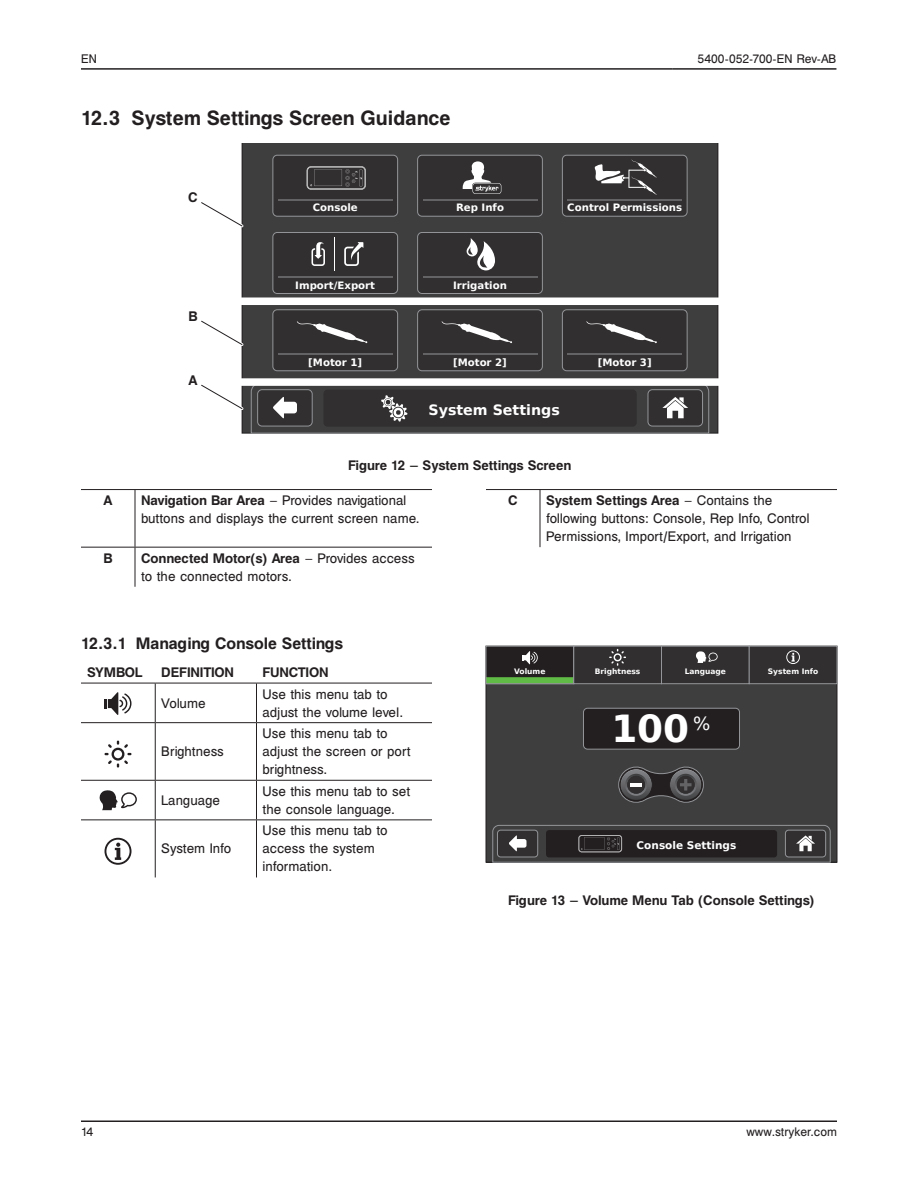
<style>
.page{position:relative;width:918px;height:1188px;background:#fff}
.page>*{position:absolute;margin:0;border:0;box-sizing:border-box;transform-origin:0 0}
.t1{font:700 37.35px "DejaVu Sans";color:#fff}
.t2{font:700 22.5px "Helen Pro";color:#231f20}
.t3{font:700 18px "Helen Pro";color:#231f20}
.t4{font:15px/18px "Helen Pro";color:#231f20}
.t5{font:700 15px "Helen Pro";letter-spacing:-.01em;color:#231f20}
.t6{font:700 14.25px "DejaVu Sans";color:#fff}
.t7{font:13.5px "Helen Pro";color:#231f20}
.t8{font:700 10.5px "DejaVu Sans";color:#fff}
.t9{font:700 10.2px "DejaVu Sans";color:#fff}
.t10{font:700 7.5px "DejaVu Sans";color:#fff}
.s1{font-weight:700}
</style>
<div class="page">
<hr style="left:81px;top:1120px;width:54px;height:2px;background:#231f20">
<hr style="left:135px;top:1120px;width:594px;height:2px;background:#231f20">
<hr style="left:729px;top:1120px;width:108px;height:2px;background:#231f20">
<hr style="left:81px;top:68px;width:108px;height:2px;background:#231f20">
<hr style="left:189px;top:68px;width:484px;height:2px;background:#231f20">
<hr style="left:673px;top:68px;width:163px;height:2px;background:#231f20">
<div style="left:242px;top:143px;width:476px;height:291px;background:#3e3e3f"></div>
<div style="left:273px;top:155px;width:125px;height:61px;background:#312f30;border-radius:4px"></div>
<div style="left:272px;top:155px;width:126px;height:62px;border:1px solid #939598;border-radius:4px"></div>
<div style="left:562px;top:155px;width:125px;height:61px;background:#312f30;border-radius:4px"></div>
<div style="left:562px;top:155px;width:126px;height:62px;border:1px solid #939598;border-radius:4px"></div>
<div style="left:562px;top:310px;width:125px;height:61px;background:#312f30;border-radius:4px"></div>
<div style="left:562px;top:309px;width:126px;height:62px;border:1px solid #939598;border-radius:4px"></div>
<div style="left:273px;top:232px;width:125px;height:62px;background:#312f30;border-radius:4px"></div>
<div style="left:272px;top:232px;width:126px;height:62px;border:1px solid #939598;border-radius:4px"></div>
<div style="left:273px;top:310px;width:125px;height:61px;background:#312f30;border-radius:4px"></div>
<div style="left:272px;top:309px;width:126px;height:62px;border:1px solid #939598;border-radius:4px"></div>
<div style="left:418px;top:155px;width:124px;height:61px;background:#312f30;border-radius:4px"></div>
<div style="left:417px;top:155px;width:126px;height:62px;border:1px solid #939598;border-radius:4px"></div>
<div style="left:418px;top:232px;width:124px;height:62px;background:#312f30;border-radius:4px"></div>
<div style="left:417px;top:232px;width:126px;height:62px;border:1px solid #939598;border-radius:4px"></div>
<div style="left:418px;top:310px;width:124px;height:61px;background:#312f30;border-radius:4px"></div>
<div style="left:417px;top:309px;width:126px;height:62px;border:1px solid #939598;border-radius:4px"></div>
<hr style="left:423px;top:276px;width:114px;height:2px;background:#636366">
<hr style="left:423px;top:199px;width:114px;height:2px;background:#636366">
<hr style="left:423px;top:354px;width:114px;height:1px;background:#636366">
<hr style="left:278px;top:276px;width:114px;height:2px;background:#636366">
<hr style="left:278px;top:354px;width:114px;height:1px;background:#636366">
<hr style="left:568px;top:199px;width:114px;height:2px;background:#636366">
<hr style="left:278px;top:199px;width:114px;height:2px;background:#636366">
<hr style="left:568px;top:354px;width:114px;height:1px;background:#636366">
<svg style="left:307px;top:166px;width:59px;height:24px"></svg>
<svg style="left:586px;top:321px;width:71px;height:22px"></svg>
<svg style="left:297px;top:321px;width:70px;height:22px"></svg>
<svg style="left:442px;top:321px;width:70px;height:22px"></svg>
<svg style="left:462px;top:161px;width:39px;height:33px"></svg>
<svg style="left:594px;top:160px;width:63px;height:35px"></svg>
<svg style="left:311px;top:242px;width:14px;height:24px"></svg>
<svg style="left:344px;top:242px;width:19px;height:24px"></svg>
<hr style="left:334px;top:237px;width:1px;height:34px;background:#fff">
<svg style="left:467px;top:238px;width:28px;height:33px"></svg>
<div style="left:232px;top:378px;width:495px;height:8px;background:#fff"></div>
<div style="left:232px;top:297px;width:495px;height:8px;background:#fff"></div>
<svg style="left:201px;top:384px;width:508px;height:50px;background:#555455"></svg>
<svg style="left:201px;top:317px;width:45px;height:32px"></svg>
<svg style="left:201px;top:199px;width:45px;height:31px"></svg>
<hr style="left:81px;top:547px;width:54px;height:1px;background:#231f20">
<hr style="left:135px;top:547px;width:297px;height:1px;background:#231f20">
<hr style="left:135px;top:548px;width:1px;height:39px;background:#231f20">
<hr style="left:81px;top:489px;width:54px;height:1px;background:#231f20">
<hr style="left:135px;top:489px;width:297px;height:1px;background:#231f20">
<hr style="left:135px;top:490px;width:1px;height:57px;background:#231f20">
<hr style="left:486px;top:489px;width:54px;height:1px;background:#231f20">
<hr style="left:540px;top:489px;width:297px;height:1px;background:#231f20">
<hr style="left:540px;top:490px;width:1px;height:57px;background:#231f20">
<hr style="left:81px;top:683px;width:74px;height:1px;background:#231f20">
<hr style="left:155px;top:683px;width:101px;height:1px;background:#231f20">
<hr style="left:155px;top:683px;width:1px;height:39px;background:#231f20">
<hr style="left:256px;top:683px;width:176px;height:1px;background:#231f20">
<hr style="left:256px;top:683px;width:1px;height:39px;background:#231f20">
<hr style="left:81px;top:722px;width:74px;height:1px;background:#231f20">
<hr style="left:155px;top:722px;width:101px;height:1px;background:#231f20">
<hr style="left:155px;top:723px;width:1px;height:57px;background:#231f20">
<hr style="left:256px;top:722px;width:176px;height:1px;background:#231f20">
<hr style="left:256px;top:723px;width:1px;height:57px;background:#231f20">
<hr style="left:81px;top:780px;width:74px;height:1px;background:#231f20">
<hr style="left:155px;top:780px;width:101px;height:1px;background:#231f20">
<hr style="left:155px;top:781px;width:1px;height:38px;background:#231f20">
<hr style="left:256px;top:780px;width:176px;height:1px;background:#231f20">
<hr style="left:256px;top:781px;width:1px;height:38px;background:#231f20">
<hr style="left:81px;top:819px;width:74px;height:1px;background:#231f20">
<hr style="left:155px;top:819px;width:101px;height:1px;background:#231f20">
<hr style="left:155px;top:820px;width:1px;height:57px;background:#231f20">
<hr style="left:256px;top:819px;width:176px;height:1px;background:#231f20">
<hr style="left:256px;top:820px;width:1px;height:57px;background:#231f20">
<svg style="left:105px;top:692px;width:27px;height:23px"></svg>
<svg style="left:105px;top:741px;width:27px;height:26px"></svg>
<svg style="left:99px;top:790px;width:38px;height:20px"></svg>
<svg style="left:105px;top:838px;width:27px;height:27px"></svg>
<div style="left:486px;top:646px;width:351px;height:216px;background:#3e3e3f"></div>
<svg style="left:492px;top:825px;width:339px;height:38px"></svg>
<div style="left:486px;top:646px;width:88px;height:38px;background:#231f20"></div>
<div style="left:486px;top:646px;width:88px;height:38px;border:1px solid #939598"></div>
<div style="left:486px;top:677px;width:88px;height:7px;background:#60bb46;border:1px solid #939598"></div>
<div style="left:574px;top:646px;width:88px;height:38px;background:#312f30"></div>
<div style="left:573px;top:646px;width:89px;height:38px;border:1px solid #939598"></div>
<div style="left:662px;top:646px;width:87px;height:38px;background:#312f30"></div>
<div style="left:661px;top:646px;width:89px;height:38px;border:1px solid #939598"></div>
<div style="left:749px;top:646px;width:88px;height:38px;background:#312f30"></div>
<div style="left:749px;top:646px;width:88px;height:38px;border:1px solid #939598"></div>
<svg style="left:786px;top:650px;width:14px;height:14px"></svg>
<svg style="left:696px;top:651px;width:22px;height:12px"></svg>
<svg style="left:609px;top:649px;width:17px;height:17px"></svg>
<svg style="left:522px;top:651px;width:16px;height:13px"></svg>
<div style="left:583px;top:708px;width:157px;height:41px;background:#231f20;border-radius:4px"></div>
<div style="left:583px;top:708px;width:157px;height:42px;border:1px solid #939598;border-radius:4px"></div>
<svg style="left:618px;top:766px;width:86px;height:37px"></svg>
<p class="t7" style="left:81px;top:51px;width:17px">EN</p>
<p class="t7" style="left:698px;top:51px;width:140px">5400-052-700-EN Rev-AB</p>
<h2 class="t2" style="left:81px;top:106px;width:371px">12.3 System Settings Screen Guidance</h2>
<p class="t5" style="left:188px;top:190px;width:11px">C</p>
<p class="t5" style="left:189px;top:308px;width:11px">B</p>
<p class="t5" style="left:189px;top:372px;width:11px">A</p>
<p class="t9" style="left:313px;top:199px;width:47px">Console</p>
<p class="t9" style="left:567px;top:199px;width:116px">Control Permissions</p>
<p class="t9" style="left:456px;top:199px;width:49px">Rep Info</p>
<p class="t9" style="left:295px;top:277px;width:81px">Import/Export</p>
<p class="t9" style="left:308px;top:354px;width:55px">[Motor 1]</p>
<p class="t9" style="left:453px;top:277px;width:56px">Irrigation</p>
<p class="t9" style="left:453px;top:354px;width:55px">[Motor 2]</p>
<p class="t6" style="left:428px;top:398px;width:133px">System Settings</p>
<p class="t5" style="left:348px;top:458px;width:224px">Figure 12 – System Settings Screen</p>
<p class="t9" style="left:598px;top:354px;width:55px">[Motor 3]</p>
<p class="t5" style="left:103px;top:493px;width:11px">A</p>
<p class="t4" style="left:141px;top:491px;width:280px"><span class="s1">Navigation Bar Area</span> – Provides navigational buttons and displays the current screen name.</p>
<p class="t5" style="left:508px;top:493px;width:11px">C</p>
<p class="t4" style="left:546px;top:491px;width:265px"><span class="s1">System Settings Area</span> – Contains the following buttons: Console, Rep Info, Control<br>Permissions, Import/Export, and Irrigation</p>
<p class="t5" style="left:103px;top:550px;width:11px">B</p>
<p class="t4" style="left:141px;top:549px;width:275px"><span class="s1">Connected Motor(s) Area</span> – Provides access to the connected motors.</p>
<p class="t3" style="left:81px;top:634px;width:264px">12.3.1 Managing Console Settings</p>
<p class="t5" style="left:87px;top:664px;width:149px">SYMBOL DEFINITION</p>
<p class="t5" style="left:262px;top:664px;width:68px">FUNCTION</p>
<p class="t4" style="left:161px;top:694px;width:46px">Volume</p>
<p class="t4" style="left:262px;top:685px;width:142px">Use this menu tab to adjust the volume level.</p>
<p class="t4" style="left:161px;top:742px;width:64px">Brightness</p>
<p class="t4" style="left:262px;top:724px;width:150px">Use this menu tab to adjust the screen or port brightness.</p>
<p class="t4" style="left:161px;top:791px;width:60px">Language</p>
<p class="t4" style="left:262px;top:782px;width:149px">Use this menu tab to set the console language.</p>
<p class="t4" style="left:161px;top:840px;width:72px">System Info</p>
<p class="t4" style="left:262px;top:822px;width:127px">Use this menu tab to access the system information.</p>
<p class="t10" style="left:514px;top:665px;width:33px">Volume</p>
<p class="t10" style="left:595px;top:665px;width:47px">Brightness</p>
<p class="t10" style="left:685px;top:665px;width:43px">Language</p>
<p class="t10" style="left:768px;top:665px;width:52px">System Info</p>
<h1 class="t1" style="left:611px;top:699px;width:101px">100 <sup>%</sup></h1>
<p class="t8" style="left:637px;top:836px;width:101px">Console Settings</p>
<p class="t5" style="left:508px;top:892px;width:308px">Figure 13 – Volume Menu Tab (Console Settings)</p>
<p class="t7" style="left:81px;top:1124px;width:14px">14</p>
<p class="t7" style="left:746px;top:1124px;width:92px">www.stryker.com</p>
</div>
